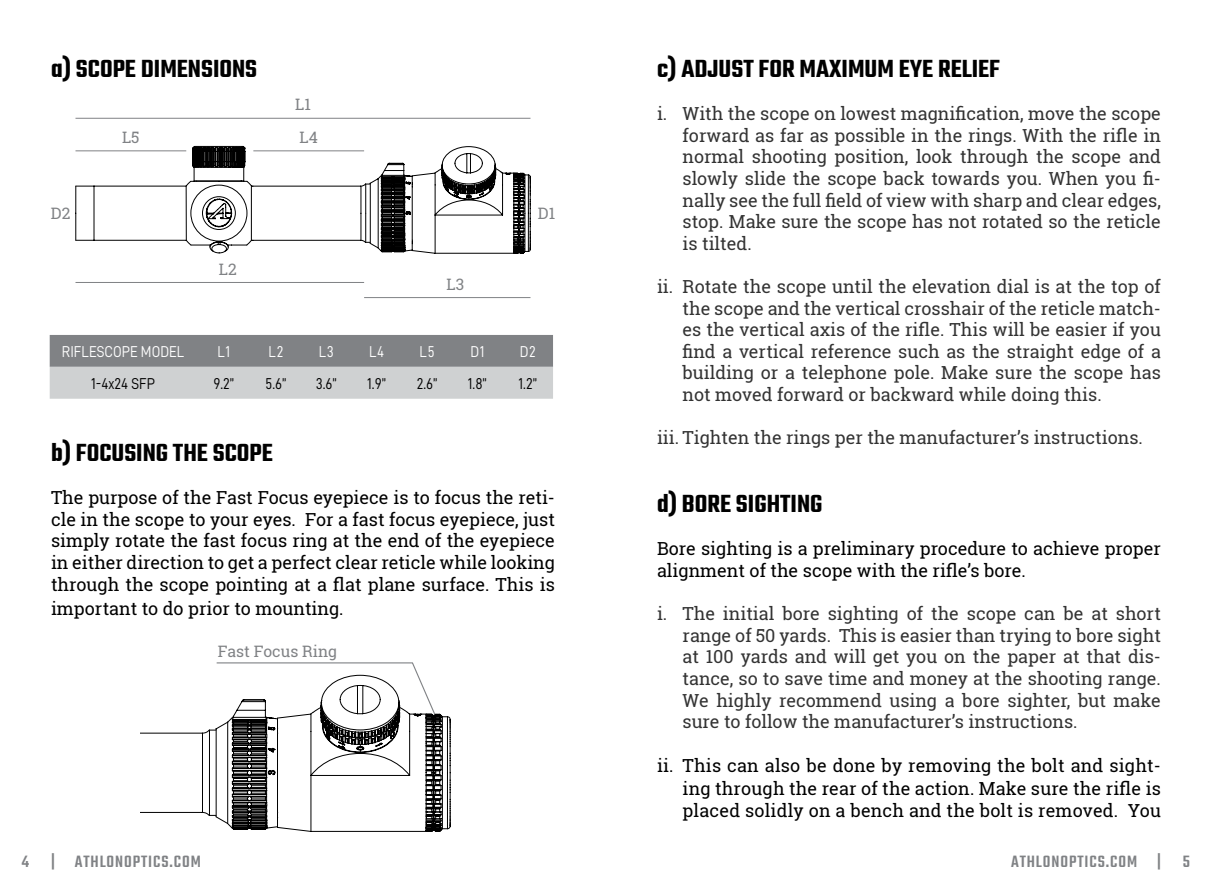
<style>
.page{position:relative;width:1212px;height:893px;background:#fff}
.page>*{position:absolute;margin:0;border:0;box-sizing:border-box;transform-origin:0 0}
.Text_Standard{font:600 27px "Teko";color:#000}
.t1{font:18px/21.6px "Roboto Slab";color:#333;text-align:justify}
.Text_Standard-2{font:18px/21.6px "Roboto Slab";color:#000;text-align:justify}
.t2{font:500 18px "Teko";letter-spacing:.05em;color:#808285}
.t3{font:15.75px "D DIN";color:#000;scale:.9 1}
.t4{font:15.75px "D DIN";color:#fff;scale:.9 1}
.Text_Standard_No_Gri{font:15.75px "Roboto Slab";color:#808285}
</style>
<div class="page">
<svg style="left:50px;top:335px;width:503px;height:64px;background:#a8aaac"></svg>
<svg style="left:140px;top:662px;width:311px;height:170px"></svg>
<hr style="left:364px;top:297px;width:166px;height:1px;background:#808285">
<hr style="left:75px;top:118px;width:455px;height:1px;background:#808285">
<hr style="left:75px;top:282px;width:289px;height:1px;background:#808285">
<svg style="left:75px;top:146px;width:456px;height:108px"></svg>
<p class="Text_Standard" style="left:51px;top:52px;width:208px">a) SCOPE DIMENSIONS</p>
<p class="Text_Standard_No_Gri" style="left:122px;top:127px;width:19px">L5</p>
<p class="Text_Standard_No_Gri" style="left:295px;top:94px;width:17px">L1</p>
<p class="Text_Standard_No_Gri" style="left:300px;top:127px;width:20px">L4</p>
<p class="Text_Standard_No_Gri" style="left:51px;top:202px;width:21px">D2</p>
<p class="Text_Standard_No_Gri" style="left:538px;top:202px;width:19px">D1</p>
<p class="Text_Standard_No_Gri" style="left:219px;top:259px;width:19px">L2</p>
<p class="Text_Standard_No_Gri" style="left:446px;top:274px;width:19px">L3</p>
<p class="t4" style="left:62px;top:343px;width:138px">RIFLESCOPE MODEL</p>
<p class="t4" style="left:217px;top:343px;width:16px">L1</p>
<p class="t4" style="left:269px;top:343px;width:18px">L2</p>
<p class="t4" style="left:319px;top:343px;width:18px">L3</p>
<p class="t4" style="left:369px;top:343px;width:19px">L4</p>
<p class="t4" style="left:419px;top:343px;width:18px">L5</p>
<p class="t4" style="left:470px;top:343px;width:17px">D1</p>
<p class="t4" style="left:520px;top:343px;width:19px">D2</p>
<p class="t3" style="left:91px;top:375px;width:72px">1-4x24 SFP</p>
<p class="t3" style="left:213px;top:375px;width:25px">9.2”</p>
<p class="t3" style="left:265px;top:375px;width:25px">5.6”</p>
<p class="t3" style="left:316px;top:375px;width:25px">3.6”</p>
<p class="t3" style="left:367px;top:375px;width:22px">1.9”</p>
<p class="t3" style="left:417px;top:375px;width:25px">2.6”</p>
<p class="t3" style="left:468px;top:375px;width:23px">1.8”</p>
<p class="t3" style="left:519px;top:375px;width:22px">1.2”</p>
<p class="Text_Standard" style="left:51px;top:436px;width:223px">b) FOCUSING THE SCOPE</p>
<p class="Text_Standard-2" style="left:51px;top:487px;width:505px">The purpose of the Fast Focus eyepiece is to focus the reti&shy;cle in the scope to your eyes. For a fast focus eyepiece, just simply rotate the fast focus ring at the end of the eyepiece in either direction to get a perfect clear reticle while looking through the scope pointing at a flat plane surface. This is</p>
<p class="Text_Standard-2" style="left:51px;top:598px;width:294px">important to do prior to mounting.</p>
<p class="Text_Standard_No_Gri" style="left:218px;top:640px;width:121px">Fast Focus Ring</p>
<p class="Text_Standard" style="left:657px;top:52px;width:345px">c) ADJUST FOR MAXIMUM EYE RELIEF</p>
<p class="t1" style="left:682px;top:103px;width:480px;text-indent:-26px">i. With the scope on lowest magnification, move the scope forward as far as possible in the rings. With the rifle in normal shooting position, look through the scope and slowly slide the scope back towards you. When you fi&shy;nally see the full field of view with sharp and clear edges, stop. Make sure the scope has not rotated so the reticle is tilted.</p>
<p class="t1" style="left:682px;top:275px;width:480px;text-indent:-26px">ii. Rotate the scope until the elevation dial is at the top of the scope and the vertical crosshair of the reticle match&shy;es the vertical axis of the rifle. This will be easier if you find a vertical reference such as the straight edge of a building or a telephone pole. Make sure the scope has not moved forward or backward while doing this.</p>
<p class="t1" style="left:657px;top:427px;width:487px">iii. Tighten the rings per the manufacturer’s instructions.</p>
<p class="Text_Standard" style="left:657px;top:487px;width:167px">d) BORE SIGHTING</p>
<p class="Text_Standard-2" style="left:657px;top:538px;width:505px">Bore sighting is a preliminary procedure to achieve proper alignment of the scope with the rifle’s bore.</p>
<p class="t1" style="left:682px;top:603px;width:480px;text-indent:-26px">i. The initial bore sighting of the scope can be at short range of 50 yards. This is easier than trying to bore sight at 100 yards and will get you on the paper at that dis&shy;tance, so to save time and money at the shooting range.<br>We highly recommend using a bore sighter, but make sure to follow the manufacturer’s instructions.</p>
<p class="Text_Standard-2" style="left:682px;top:754px;width:480px;line-height:22.5px;text-indent:-26px">ii. This can also be done by removing the bolt and sight&shy;ing through the rear of the action. Make sure the rifle is placed solidly on a bench and the bolt is removed. You</p>
<p class="t2" style="left:22px;top:851px;width:181px">4 | ATHLONOPTICS.COM</p>
<p class="t2" style="left:1011px;top:851px;width:181px">ATHLONOPTICS.COM | 5</p>
</div>
